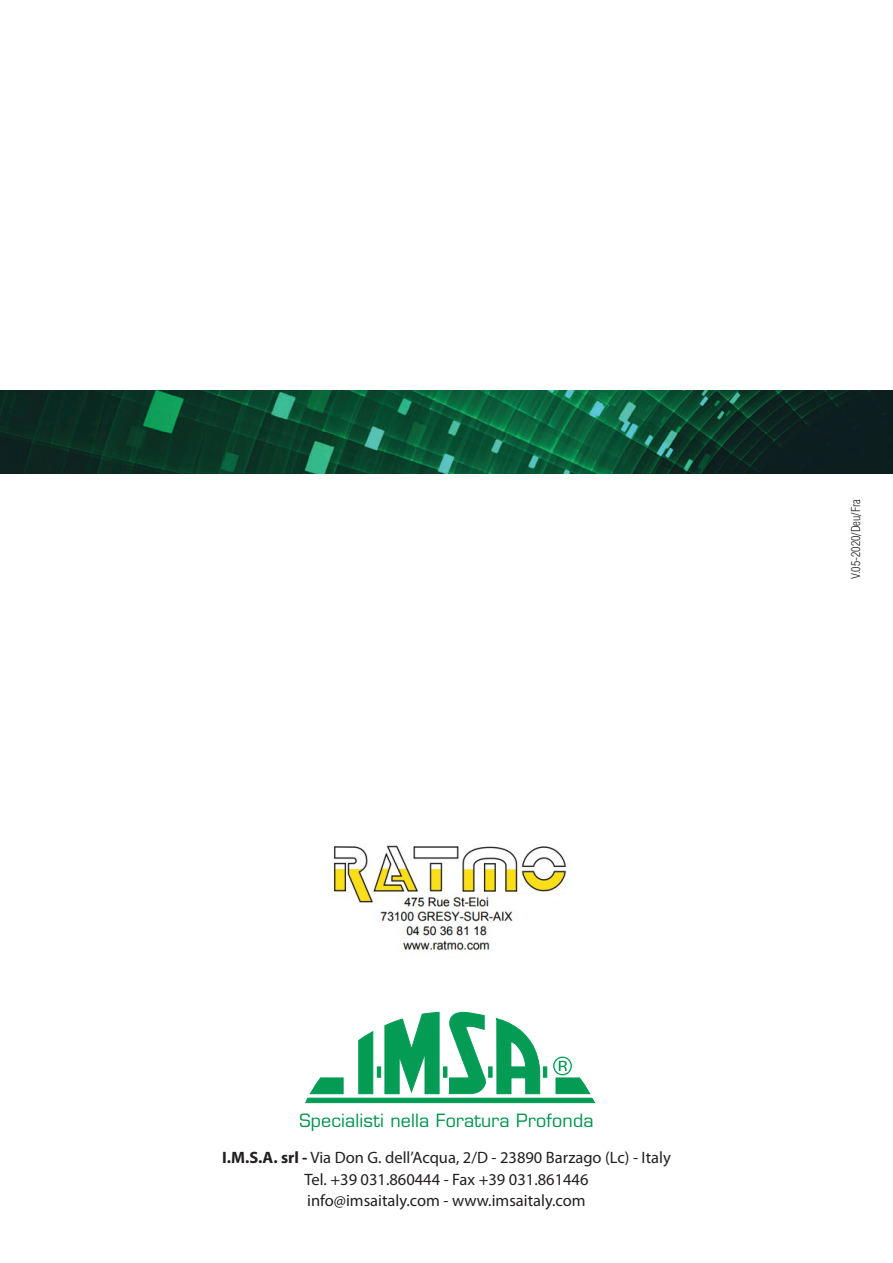
<style>
.page{position:relative;width:893px;height:1263px;background:#fff}
.page>*{position:absolute;margin:0;border:0;box-sizing:border-box;transform-origin:0 0}
.t1{font:17.85px "Eurostile LT Std";letter-spacing:.01em;color:#00944d}
.t2{font:16.5px/21.6px "Myriad Pro";color:#231f20;text-align:center}
.t3{font:300 condensed 12px "Helvetica LT Std";color:#231f20}
.s1{font-weight:700}
</style>
<div class="page">
<img style="left:0;top:390px;width:893px;height:83px">
<svg style="left:305px;top:1012px;width:290px;height:91px"></svg>
<img style="left:327px;top:845px;width:240px;height:113px">
<p class="t3" style="left:848px;top:579px;width:82px;rotate:-90deg">V.05-2020/Deu/Fra</p>
<p class="t1" style="left:299px;top:1110px;width:296px">Specialisti nella Foratura Profonda</p>
<p class="t2" style="left:222px;top:1146px;width:450px"><span class="s1">I.M.S.A. srl -</span> Via Don G. dell’Acqua, 2/D - 23890 Barzago (Lc) - Italy<br>Tel. +39 031.860444 - Fax +39 031.861446<br>info@imsaitaly.com - www.imsaitaly.com</p>
</div>
